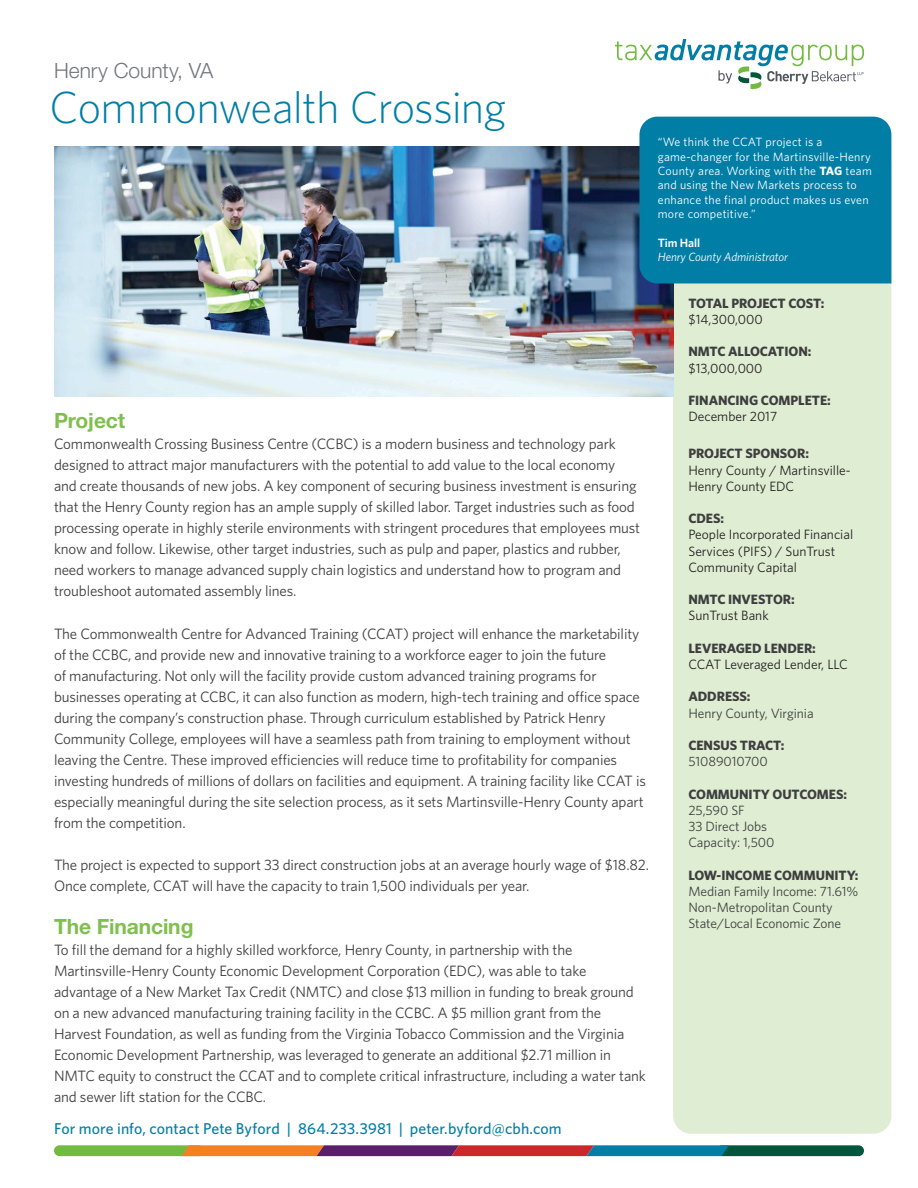
<style>
.page{position:relative;width:918px;height:1188px;background:#fff}
.page>*{position:absolute;margin:0;border:0;box-sizing:border-box;transform-origin:0 0}
.Main_Dk_Green_Headin{font:300 45px "Whitney";letter-spacing:-.015em;color:#007ea6}
.t1{font:700 21px "Helvetica Neue LT Std";letter-spacing:-.005em;color:#80bf4e}
.t2{font:300 21px "Helvetica Neue LT Std";color:#73757c}
.Light_Green_SubHeadi{font:500 15.75px "Whitney";letter-spacing:.005em;color:#007ea6}
.t3{font:15px/21px "Whitney";letter-spacing:-.01em;color:#3e3e3f}
.t4{font:13.5px/16.2px "Whitney";color:#231f20}
.t5{font:700 13.5px "Whitney";letter-spacing:-.005em;color:#3e3e3f}
.t6{font:13.5px "Whitney";letter-spacing:-.005em;color:#3e3e3f}
.t7{font:12px/14.4px "Whitney";letter-spacing:.02em;color:#fff}
.t8{font:italic 12px/14.4px "Whitney";letter-spacing:-.005em;color:#fff}
.s1{font-weight:700}
.s2{font-weight:600;font-style:normal}
</style>
<div class="page">
<svg style="left:615px;top:39px;width:249px;height:50px"></svg>
<div style="left:673px;top:284px;width:218px;height:850px;background:#dfedd3"></div>
<img style="left:54px;top:147px;width:619px;height:249px">
<div style="left:717px;top:1145px;width:147px;height:11px;background:#01573c;border-radius:5px"></div>
<div style="left:54px;top:1145px;width:150px;height:11px;background:#72ba40;border-radius:5px"></div>
<svg style="left:182px;top:1145px;width:547px;height:11px;background:#89575b"></svg>
<div style="left:639px;top:117px;width:252px;height:167px;background:#007ea6"></div>
<p class="t2" style="left:54px;top:58px;width:161px">Henry County, VA</p>
<p class="Main_Dk_Green_Headin" style="left:50px;top:77px;width:458px">Commonwealth Crossing</p>
<p class="t1" style="left:54px;top:408px;width:73px">Project</p>
<p class="t3" style="left:54px;top:433px;width:588px">Commonwealth Crossing Business Centre (CCBC) is a modern business and technology park designed to attract major manufacturers with the potential to add value to the local economy and create thousands of new jobs. A key component of securing business investment is ensuring that the Henry County region has an ample supply of skilled labor. Target industries such as food processing operate in highly sterile environments with stringent procedures that employees must know and follow. Likewise, other target industries, such as pulp and paper, plastics and rubber, need workers to manage advanced supply chain logistics and understand how to program and troubleshoot automated assembly lines.</p>
<p class="t3" style="left:54px;top:623px;width:594px">The Commonwealth Centre for Advanced Training (CCAT) project will enhance the marketability of the CCBC, and provide new and innovative training to a workforce eager to join the future<br>of manufacturing. Not only will the facility provide custom advanced training programs for businesses operating at CCBC, it can also function as modern, high-tech training and office space during the company’s construction phase. Through curriculum established by Patrick Henry Community College, employees will have a seamless path from training to employment without leaving the Centre. These improved efficiencies will reduce time to profitability for companies investing hundreds of millions of dollars on facilities and equipment. A training facility like CCAT is especially meaningful during the site selection process, as it sets Martinsville-Henry County apart from the competition.</p>
<p class="t3" style="left:54px;top:854px;width:597px">The project is expected to support 33 direct construction jobs at an average hourly wage of $18.82.<br>Once complete, CCAT will have the capacity to train 1,500 individuals per year.</p>
<p class="t1" style="left:54px;top:913px;width:141px">The Financing</p>
<p class="t3" style="left:54px;top:939px;width:593px">To fill the demand for a highly skilled workforce, Henry County, in partnership with the Martinsville-Henry County Economic Development Corporation (EDC), was able to take advantage of a New Market Tax Credit (NMTC) and close $13 million in funding to break ground on a new advanced manufacturing training facility in the CCBC. A $5 million grant from the Harvest Foundation, as well as funding from the Virginia Tobacco Commission and the Virginia Economic Development Partnership, was leveraged to generate an additional $2.71 million in NMTC equity to construct the CCAT and to complete critical infrastructure, including a water tank and sewer lift station for the CCBC.</p>
<p class="Light_Green_SubHeadi" style="left:54px;top:1118px;width:509px">For more info, contact Pete Byford | 864.233.3981 | peter.byford@cbh.com</p>
<p class="t7" style="left:658px;top:134px;width:215px">“We think the CCAT project is a game-changer for the Martinsville-Henry County area. Working with the <span class="s1">TAG</span> team and using the New Markets process to enhance the final product makes us even more competitive.”</p>
<p class="t8" style="left:658px;top:235px;width:132px"><span class="s2">Tim Hall<br></span>Henry County Administrator</p>
<p class="t5" style="left:688px;top:294px;width:137px">TOTAL PROJECT COST:</p>
<p class="t4" style="left:688px;top:311px;width:76px">$14,300,000</p>
<p class="t5" style="left:688px;top:343px;width:124px">NMTC ALLOCATION:</p>
<p class="t4" style="left:688px;top:359px;width:76px">$13,000,000</p>
<p class="t5" style="left:688px;top:391px;width:144px">FINANCING COMPLETE:</p>
<p class="t4" style="left:688px;top:408px;width:90px">December 2017</p>
<p class="t5" style="left:688px;top:445px;width:122px">PROJECT SPONSOR:</p>
<p class="t4" style="left:688px;top:461px;width:164px">Henry County / Martinsville-<br>Henry County EDC</p>
<p class="t5" style="left:688px;top:509px;width:37px">CDES:</p>
<p class="t4" style="left:688px;top:526px;width:166px">People Incorporated Financial</p>
<p class="t4" style="left:688px;top:542px;width:148px">Services (PIFS) / SunTrust</p>
<p class="t4" style="left:688px;top:559px;width:110px">Community Capital</p>
<p class="t5" style="left:688px;top:590px;width:108px">NMTC INVESTOR:</p>
<p class="t4" style="left:688px;top:607px;width:82px">SunTrust Bank</p>
<p class="t5" style="left:688px;top:639px;width:129px">LEVERAGED LENDER:</p>
<p class="t4" style="left:688px;top:656px;width:161px">CCAT Leveraged Lender, LLC</p>
<p class="t5" style="left:688px;top:688px;width:64px">ADDRESS:</p>
<p class="t6" style="left:688px;top:704px;width:127px">Henry County, Virginia</p>
<p class="t5" style="left:688px;top:736px;width:98px">CENSUS TRACT:</p>
<p class="t6" style="left:688px;top:753px;width:81px">51089010700</p>
<p class="t5" style="left:688px;top:785px;width:160px">COMMUNITY OUTCOMES:</p>
<p class="t6" style="left:688px;top:801px;width:58px">25,590 SF</p>
<p class="t6" style="left:688px;top:817px;width:80px">33 Direct Jobs</p>
<p class="t6" style="left:688px;top:834px;width:87px">Capacity: 1,500</p>
<p class="t5" style="left:688px;top:866px;width:172px">LOW-INCOME COMMUNITY:</p>
<p class="t6" style="left:688px;top:882px;width:172px">Median Family Income: 71.61%</p>
<p class="t6" style="left:688px;top:898px;width:146px">Non-Metropolitan County</p>
<p class="t6" style="left:688px;top:915px;width:154px">State/Local Economic Zone</p>
</div>
